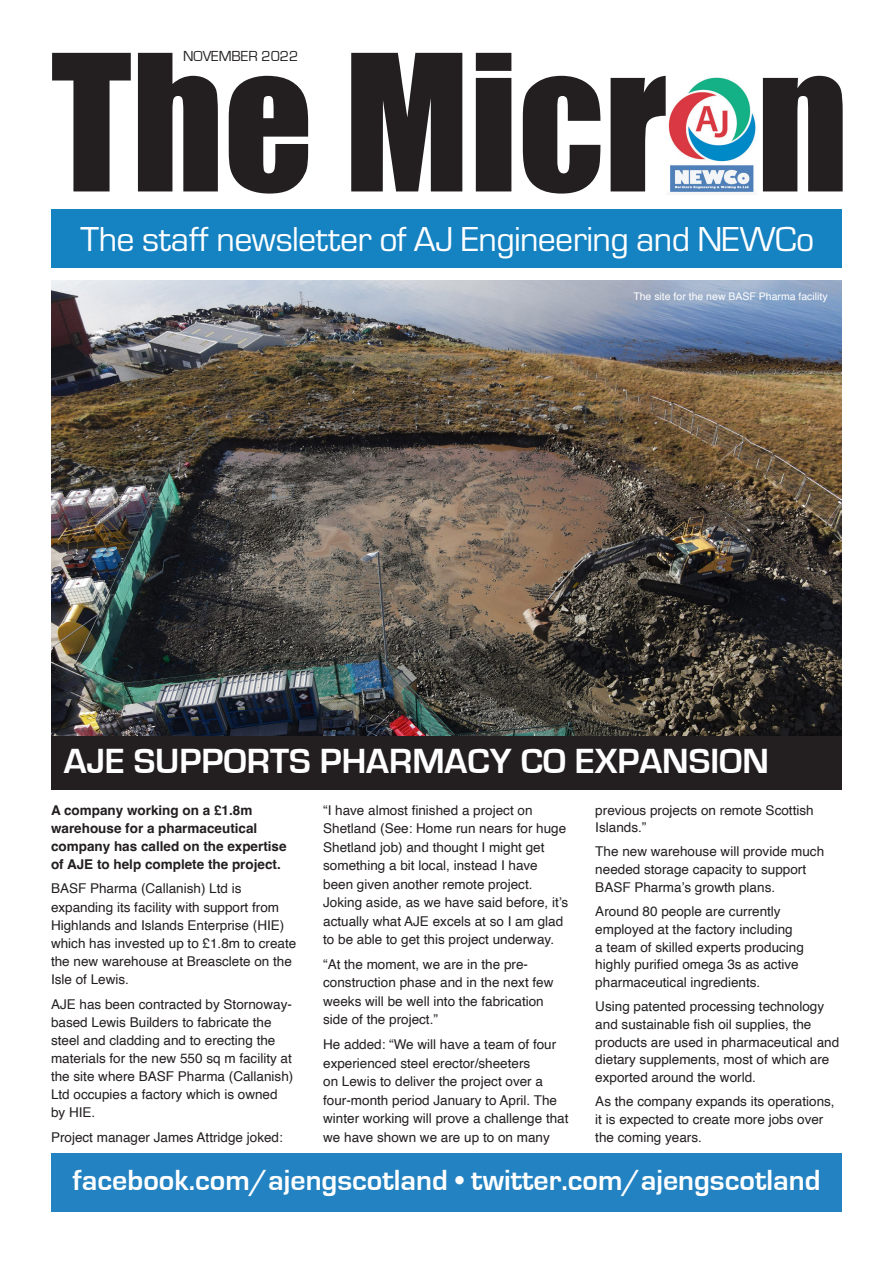
<style>
.page{position:relative;width:893px;height:1263px;background:#fff}
.page>*{position:absolute;margin:0;border:0;box-sizing:border-box;transform-origin:0 0}
.t1{font:175.2px "Impact";color:#231f20}
.t2{font:36px "Eurostile";letter-spacing:-.02em;color:#fff}
.Main_header{font:700 36px "Eurostile";color:#fff}
.t3{font:700 30px "Eurostile";color:#fff}
.t4{font:15px "Eurostile";color:#231f20}
.Main_text{font:13.5px/18.5px "Helvetica";color:#231f20}
.Main_text-2{font:700 13.5px/18.1px "Helvetica";color:#231f20}
.t5{font:10.5px "Helvetica";color:#fff}
</style>
<div class="page">
<div style="left:51px;top:210px;width:791px;height:58px;background:#1582c2"></div>
<img style="left:667px;top:108px;width:89px;height:87px">
<img style="left:671px;top:77px;width:79px;height:117px">
<div style="left:51px;top:1153px;width:791px;height:59px;background:#2383c2"></div>
<img style="left:51px;top:281px;width:791px;height:455px">
<div style="left:51px;top:736px;width:791px;height:53px;background:#231f20"></div>
<p class="t4" style="left:183px;top:48px;width:117px">NOVEMBER 2022</p>
<p class="t1" style="left:51px;top:-13px;width:799px">The Micron</p>
<p class="t2" style="left:80px;top:220px;width:735px">The staff newsletter of AJ Engineering and NEWCo</p>
<p class="t5" style="left:633px;top:288px;width:196px">The site for the new BASF Pharma facility</p>
<p class="Main_header" style="left:64px;top:742px;width:707px">AJE SUPPORTS PHARMACY CO EXPANSION</p>
<p class="Main_text-2" style="left:51px;top:802px;width:237px">A company working on a £1.8m warehouse for a pharmaceutical company has called on the expertise of AJE to help complete the project.</p>
<p class="Main_text" style="left:51px;top:880px;width:247px">BASF Pharma (Callanish) Ltd is expanding its facility with support from Highlands and Islands Enterprise (HIE) which has invested up to £1.8m to create the new warehouse at Breasclete on the Isle of Lewis.</p>
<p class="Main_text" style="left:51px;top:995px;width:244px">AJE has been contracted by Stornoway&shy;based Lewis Builders to fabricate the steel and cladding and to erecting the materials for the new 550 sq m facility at the site where BASF Pharma (Callanish)<br>Ltd occupies a factory which is owned by HIE.</p>
<p class="Main_text" style="left:51px;top:1128px;width:233px">Project manager James Attridge joked:</p>
<p class="Main_text" style="left:323px;top:801px;width:247px">“I have almost finished a project on Shetland (See: Home run nears for huge Shetland job) and thought I might get something a bit local, instead I have been given another remote project.<br>Joking aside, as we have said before, it’s actually what AJE excels at so I am glad to be able to get this project underway.</p>
<p class="Main_text" style="left:323px;top:955px;width:232px">“At the moment, we are in the pre&shy;construction phase and in the next few weeks will be well into the fabrication side of the project.”</p>
<p class="Main_text" style="left:323px;top:1036px;width:247px">He added: “We will have a team of four experienced steel erector/sheeters<br>on Lewis to deliver the project over a four-month period January to April. The winter working will prove a challenge that we have shown we are up to on many</p>
<p class="Main_text" style="left:595px;top:801px;width:220px;line-height:17.7px">previous projects on remote Scottish<br>Islands.”</p>
<p class="Main_text" style="left:595px;top:843px;width:230px;line-height:17.7px">The new warehouse will provide much needed storage capacity to support<br>BASF Pharma’s growth plans.</p>
<p class="Main_text" style="left:595px;top:903px;width:210px;line-height:17.7px">Around 80 people are currently employed at the factory including<br>a team of skilled experts producing highly purified omega 3s as active pharmaceutical ingredients.</p>
<p class="Main_text" style="left:595px;top:998px;width:245px;line-height:17.7px">Using patented processing technology and sustainable fish oil supplies, the products are used in pharmaceutical and dietary supplements, most of which are exported around the world.</p>
<p class="Main_text" style="left:595px;top:1093px;width:241px;line-height:17.7px">As the company expands its operations, it is expected to create more jobs over the coming years.</p>
<p class="t3" style="left:73px;top:1163px;width:749px">facebook.com/ajengscotland • twitter.com/ajengscotland</p>
</div>
